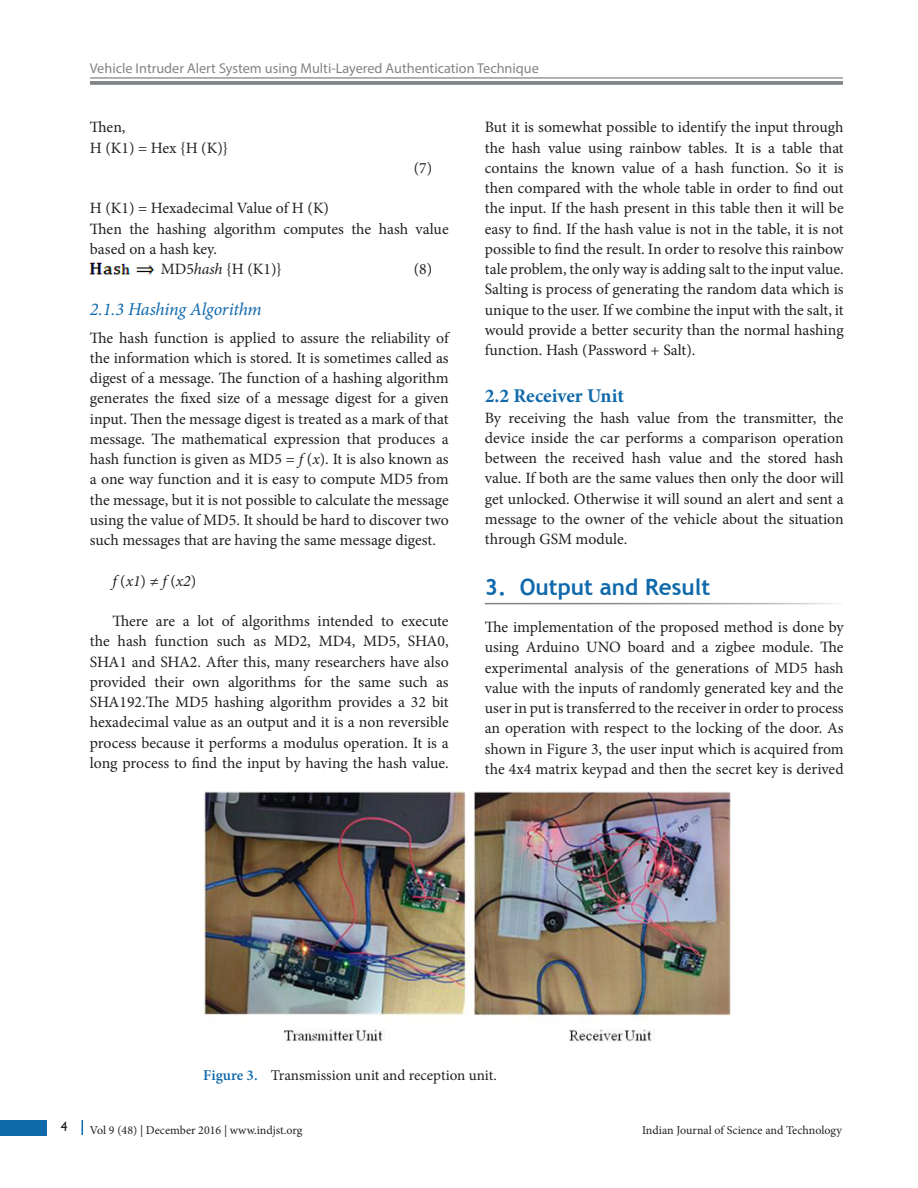
<style>
.page{position:relative;width:918px;height:1188px;background:#fff}
.page>*{position:absolute;margin:0;border:0;box-sizing:border-box;transform-origin:0 0}
.Body_Head{font:700 22.5px "Trebuchet MS";color:#0f69ab}
.Body_SubHead1{font:700 19.5px "Minion Pro";letter-spacing:-.005em;color:#0f69ab}
.Body_SubHead2{font:italic 18px "Minion Pro";letter-spacing:-.015em;color:#0f69ab}
.Body_Text_Ind_L{font:15.75px/20.2px "Minion Pro";letter-spacing:-.005em;color:#231f20;text-align:justify}
.Body_Text{font:15.75px/20.2px "Minion Pro";color:#231f20;text-align:justify}
.Body_Text_Ind_F{font:italic 15.75px "Minion Pro";color:#231f20}
.t1{font:15px "Minion Pro";color:#231f20}
.t2{font:14.25px "Myriad Pro";color:#818487}
.t3{font:13.5px "Gill Sans";color:#231f20}
.t4{font:12px "Minion Pro";color:#231f20}
.s1{font-style:italic}
.s2{font-style:normal}
.s3{font-weight:600;color:#0f69ab}
</style>
<div class="page">
<div style="left:0;top:1120px;width:47px;height:15px;background:#0f69ab"></div>
<svg style="left:82px;top:1120px;width:1px;height:15px"></svg>
<hr style="left:90px;top:77px;width:753px;height:2px;background:#818487">
<svg style="left:90px;top:81px;width:753px;height:4px;background:#888b8e"></svg>
<img style="left:90px;top:262px;width:65px;height:13px">
<img style="left:203px;top:792px;width:528px;height:250px">
<p class="t2" style="left:90px;top:59px;width:451px">Vehicle Intruder Alert System using Multi-Layered Authentication Technique</p>
<p class="Body_Text" style="left:90px;top:117px;width:37px">Then,</p>
<p class="Body_Text" style="left:90px;top:138px;width:140px">H (K1) = Hex {H (K)}</p>
<p class="Body_Text" style="left:414px;top:158px;width:20px">(7)</p>
<p class="Body_Text" style="left:90px;top:198px;width:241px">H (K1) = Hexadecimal Value of H (K)</p>
<p class="Body_Text" style="left:90px;top:219px;width:360px">Then the hashing algorithm computes the hash value based on a hash key.</p>
<p class="Body_Text" style="left:161px;top:259px;width:123px">MD5<span class="s1">hash</span> {H (K1)}</p>
<p class="Body_Text" style="left:414px;top:259px;width:20px">(8)</p>
<p class="Body_SubHead2" style="left:90px;top:297px;width:173px">2.1.3 Hashing Algorithm</p>
<p class="Body_Text" style="left:90px;top:327px;width:360px">The hash function is applied to assure the reliability of the information which is stored. It is sometimes called as digest of a message. The function of a hashing algorithm generates the fixed size of a message digest for a given input. Then the message digest is treated as a mark of that message. The mathematical expression that produces a hash function is given as MD5 = <span class="s1">f</span> (<span class="s1">x</span>). It is also known as a one way function and it is easy to compute MD5 from the message, but it is not possible to calculate the message using the value of MD5. It should be hard to discover two such messages that are having the same message digest.</p>
<p class="Body_Text_Ind_F" style="left:112px;top:570px;width:85px">f <span class="s2">(</span>x1<span class="s2">) ≠</span> f <span class="s2">(</span>x2<span class="s2">)</span></p>
<p class="Body_Text_Ind_L" style="left:90px;top:611px;width:360px;text-indent:23px">There are a lot of algorithms intended to execute the hash function such as MD2, MD4, MD5, SHA0, SHA1 and SHA2. After this, many researchers have also provided their own algorithms for the same such as SHA192.The MD5 hashing algorithm provides a 32 bit hexadecimal value as an output and it is a non reversible process because it performs a modulus operation. It is a long process to find the input by having the hash value.</p>
<p class="Body_Text_Ind_L" style="left:485px;top:117px;width:360px">But it is somewhat possible to identify the input through the hash value using rainbow tables. It is a table that contains the known value of a hash function. So it is then compared with the whole table in order to find out the input. If the hash present in this table then it will be easy to find. If the hash value is not in the table, it is not possible to find the result. In order to resolve this rainbow tale problem, the only way is adding salt to the input value.<br>Salting is process of generating the random data which is unique to the user. If we combine the input with the salt, it would provide a better security than the normal hashing function. Hash (Password + Salt).</p>
<p class="Body_SubHead1" style="left:485px;top:382px;width:141px">2.2 Receiver Unit</p>
<p class="Body_Text_Ind_L" style="left:485px;top:408px;width:360px">By receiving the hash value from the transmitter, the device inside the car performs a comparison operation between the received hash value and the stored hash value. If both are the same values then only the door will get unlocked. Otherwise it will sound an alert and sent a message to the owner of the vehicle about the situation through GSM module.</p>
<p class="Body_Head" style="left:485px;top:573px;width:227px">3. Output and Result</p>
<p class="Body_Text" style="left:485px;top:617px;width:360px">The implementation of the proposed method is done by using Arduino UNO board and a zigbee module. The experimental analysis of the generations of MD5 hash value with the inputs of randomly generated key and the user in put is transferred to the receiver in order to process an operation with respect to the locking of the door. As shown in Figure 3, the user input which is acquired from the 4x4 matrix keypad and then the secret key is derived</p>
<p class="t1" style="left:203px;top:1065px;width:295px"><span class="s3">Figure 3.</span> Transmission unit and reception unit.</p>
<p class="t3" style="left:61px;top:1119px;width:8px">4</p>
<p class="t4" style="left:90px;top:1122px;width:214px">Vol 9 (48) | December 2016 | www.indjst.org</p>
<p class="t4" style="left:642px;top:1122px;width:201px">Indian Journal of Science and Technology</p>
</div>
